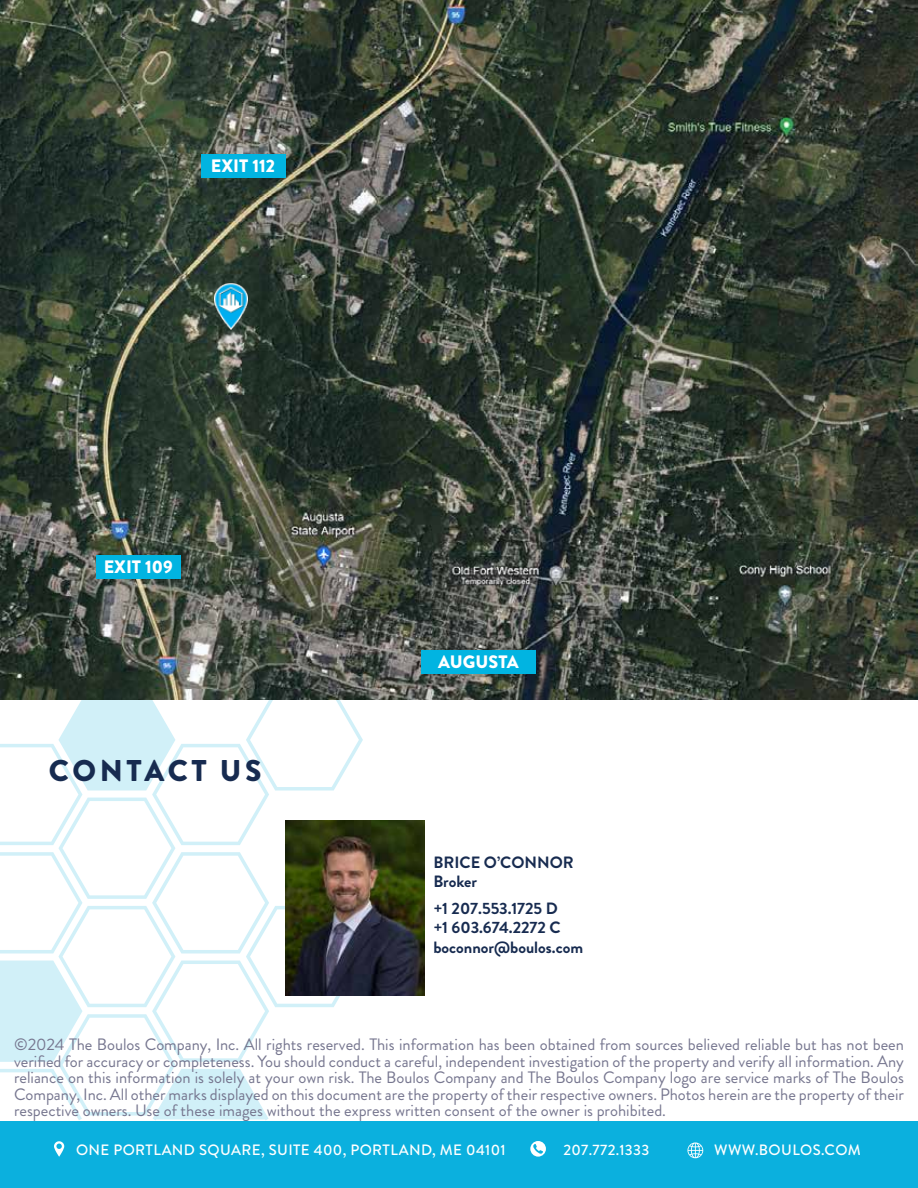
<style>
.page{position:relative;width:918px;height:1188px;background:#fff}
.page>*{position:absolute;margin:0;border:0;box-sizing:border-box;transform-origin:0 0}
.t1{font:900 30px "Brandon Grotesque";letter-spacing:.12em;color:#172b50}
.t2{font:900 18px "Brandon Grotesque";color:#fff}
.t3{font:16.5px/16.5px "Brandon Grotesque";color:#76768f;text-align:justify}
.t4{font:700 16.35px/19.6px "Brandon Grotesque";color:#172b50}
.t5{font:500 15px "Brandon Grotesque";letter-spacing:.025em;color:#fff}
</style>
<div class="page">
<svg style="left:0;top:700px;width:363px;height:420px"></svg>
<img style="left:285px;top:820px;width:139px;height:176px">
<div style="left:0;top:1122px;width:918px;height:66px;background:#0bb0de"></div>
<img style="left:0;top:0;width:918px;height:700px">
<svg style="left:54px;top:1141px;width:10px;height:16px"></svg>
<svg style="left:530px;top:1141px;width:16px;height:16px"></svg>
<svg style="left:687px;top:1142px;width:16px;height:16px"></svg>
<img style="left:215px;top:282px;width:32px;height:47px">
<div style="left:96px;top:555px;width:84px;height:24px;background:#01b4e1"></div>
<div style="left:201px;top:154px;width:84px;height:24px;background:#01b4e1"></div>
<div style="left:421px;top:650px;width:115px;height:24px;background:#01b4e1"></div>
<p class="t2" style="left:211px;top:154px;width:66px">EXIT 112</p>
<p class="t2" style="left:104px;top:554px;width:71px">EXIT 109</p>
<h1 class="t1" style="left:49px;top:750px;width:214px">CONTACT US</h1>
<p class="t2" style="left:438px;top:649px;width:82px">AUGUSTA</p>
<p class="t4" style="left:433px;top:852px;width:142px">BRICE O’CONNOR<br>Broker</p>
<p class="t4" style="left:433px;top:898px;width:151px">+1 207.553.1725 D<br>+1 603.674.2272 C boconnor@boulos.com</p>
<p class="t3" style="left:14px;top:1037px;width:891px">©2024 The Boulos Company, Inc. All rights reserved. This information has been obtained from sources believed reliable but has not been verified for accuracy or completeness. You should conduct a careful, independent investigation of the property and verify all information. Any reliance on this information is solely at your own risk. The Boulos Company and The Boulos Company logo are service marks of The Boulos Company, Inc. All other marks displayed on this document are the property of their respective owners. Photos herein are the property of their respective owners. Use of these images without the express written consent of the owner is prohibited.</p>
<p class="t5" style="left:76px;top:1140px;width:431px">ONE PORTLAND SQUARE, SUITE 400, PORTLAND, ME 04101</p>
<p class="t5" style="left:563px;top:1140px;width:88px">207.772.1333</p>
<p class="t5" style="left:714px;top:1140px;width:148px">WWW.BOULOS.COM</p>
</div>
